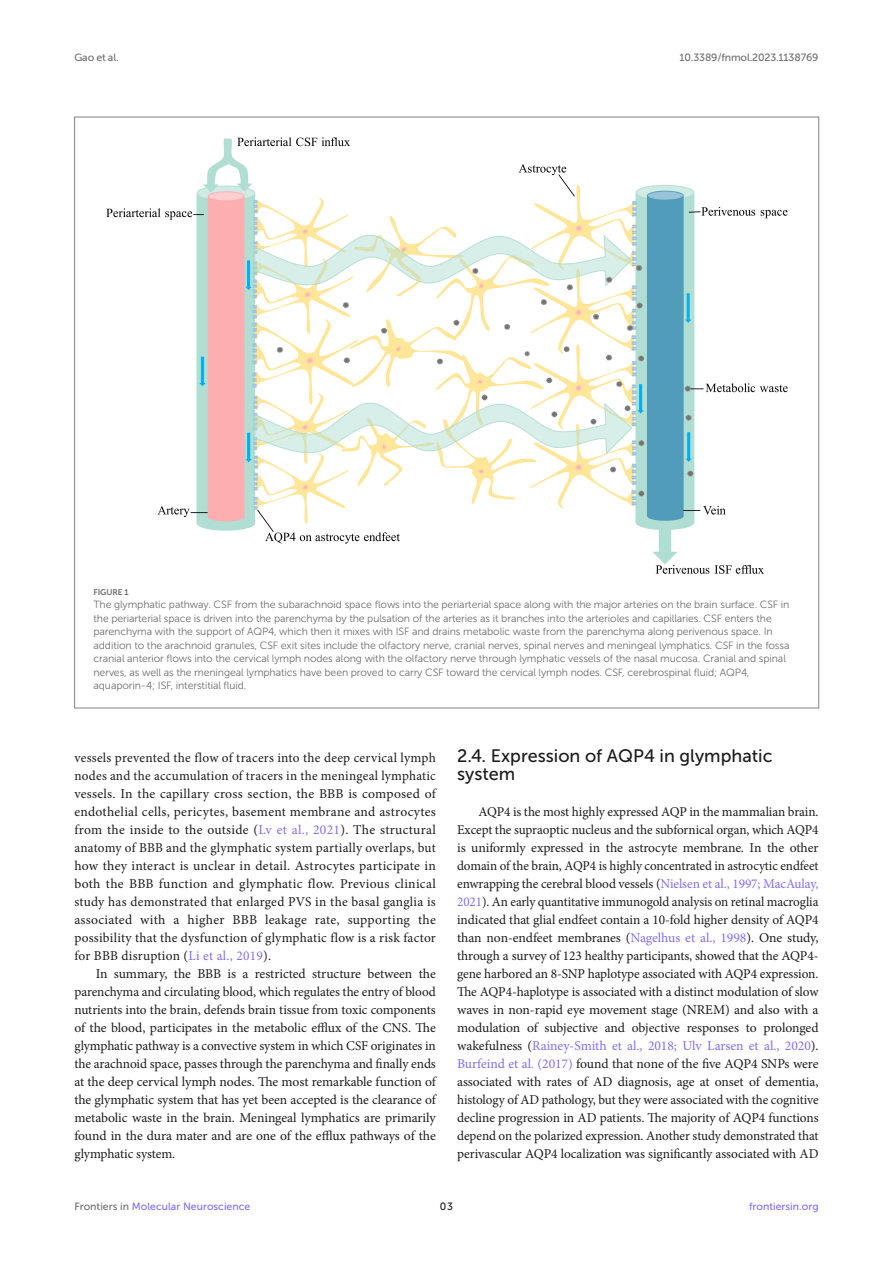
<style>
.page{position:relative;width:893px;height:1263px;background:#fff}
.page>*{position:absolute;margin:0;border:0;box-sizing:border-box;transform-origin:0 0}
.HEAD_2{font:18px/18px "Museo Sans 500";color:#1b1c1b}
.TEXT_FLUSH{font:13.5px/18px "Minion Pro";letter-spacing:.005em;color:#1b1c1b;text-align:justify}
.TEXT{font:13.5px/18px "Minion Pro";letter-spacing:-.01em;color:#1b1c1b;text-align:justify}
.FIG_LEG{font:10.5px/13.5px "Museo Sans 300";letter-spacing:-.01em;color:#706f70}
.t1{font:10.5px "Museo Sans 500";color:#856df0}
.t2{font:10.5px "Museo Sans 500";letter-spacing:-.015em;color:#706f70}
.t3{font:10.5px "Museo Sans 500";color:#1b1c1b}
.FIG_HD{font:8.25px "Museo Sans 700";letter-spacing:-.01em;color:#706f70}
.s1{color:#856df0}
.s2{color:#706f70}
</style>
<div class="page">
<img style="left:106px;top:137px;width:682px;height:437px">
<p class="t2" style="left:74px;top:51px;width:46px">Gao et al.</p>
<p class="t2" style="left:680px;top:51px;width:140px">10.3389/fnmol.2023.1138769</p>
<p class="FIG_HD" style="left:94px;top:587px;width:37px">FIGURE 1</p>
<p class="FIG_LEG" style="left:94px;top:598px;width:697px">The glymphatic pathway. CSF from the subarachnoid space flows into the periarterial space along with the major arteries on the brain surface. CSF in the periarterial space is driven into the parenchyma by the pulsation of the arteries as it branches into the arterioles and capillaries. CSF enters the parenchyma with the support of AQP4, which then it mixes with ISF and drains metabolic waste from the parenchyma along perivenous space. In addition to the arachnoid granules, CSF exit sites include the olfactory nerve, cranial nerves, spinal nerves and meningeal lymphatics. CSF in the fossa cranial anterior flows into the cervical lymph nodes along with the olfactory nerve through lymphatic vessels of the nasal mucosa. Cranial and spinal nerves, as well as the meningeal lymphatics have been proved to carry CSF toward the cervical lymph nodes. CSF, cerebrospinal fluid; AQP4, aquaporin-4; ISF, interstitial fluid.</p>
<p class="TEXT_FLUSH" style="left:74px;top:749px;width:363px">vessels prevented the flow of tracers into the deep cervical lymph nodes and the accumulation of tracers in the meningeal lymphatic vessels. In the capillary cross section, the BBB is composed of endothelial cells, pericytes, basement membrane and astrocytes from the inside to the outside (<span class="s1">Lv et al., 2021</span>). The structural anatomy of BBB and the glymphatic system partially overlaps, but how they interact is unclear in detail. Astrocytes participate in both the BBB function and glymphatic flow. Previous clinical study has demonstrated that enlarged PVS in the basal ganglia is associated with a higher BBB leakage rate, supporting the possibility that the dysfunction of glymphatic flow is a risk factor for BBB disruption (<span class="s1">Li et al., 2019</span>).</p>
<p class="TEXT" style="left:74px;top:965px;width:363px;text-indent:21px">In summary, the BBB is a restricted structure between the parenchyma and circulating blood, which regulates the entry of blood nutrients into the brain, defends brain tissue from toxic components of the blood, participates in the metabolic efflux of the CNS. The glymphatic pathway is a convective system in which CSF originates in the arachnoid space, passes through the parenchyma and finally ends at the deep cervical lymph nodes. The most remarkable function of the glymphatic system that has yet been accepted is the clearance of metabolic waste in the brain. Meningeal lymphatics are primarily found in the dura mater and are one of the efflux pathways of the glymphatic system.</p>
<p class="HEAD_2" style="left:457px;top:747px;width:317px">2.4. Expression of AQP4 in glymphatic system</p>
<p class="TEXT_FLUSH" style="left:457px;top:803px;width:363px;text-indent:21px">AQP4 is the most highly expressed AQP in the mammalian brain.<br>Except the supraoptic nucleus and the subfornical organ, which AQP4 is uniformly expressed in the astrocyte membrane. In the other domain of the brain, AQP4 is highly concentrated in astrocytic endfeet enwrapping the cerebral blood vessels (<span class="s1">Nielsen et al., 1997; MacAulay, 2021</span>). An early quantitative immunogold analysis on retinal macroglia indicated that glial endfeet contain a 10-fold higher density of AQP4 than non-endfeet membranes (<span class="s1">Nagelhus et al., 1998</span>). One study, through a survey of 123 healthy participants, showed that the AQP4- gene harbored an 8-SNP haplotype associated with AQP4 expression.<br>The AQP4-haplotype is associated with a distinct modulation of slow waves in non-rapid eye movement stage (NREM) and also with a modulation of subjective and objective responses to prolonged wakefulness (<span class="s1">Rainey-Smith et al., 2018; Ulv Larsen et al., 2020</span>).<br><span class="s1">Burfeind et al. (2017)</span> found that none of the five AQP4 SNPs were associated with rates of AD diagnosis, age at onset of dementia, histology of AD pathology, but they were associated with the cognitive decline progression in AD patients. The majority of AQP4 functions depend on the polarized expression. Another study demonstrated that perivascular AQP4 localization was significantly associated with AD</p>
<p class="t1" style="left:74px;top:1200px;width:177px"><span class="s2">Frontiers in</span> Molecular Neuroscience</p>
<p class="t3" style="left:440px;top:1200px;width:15px">03</p>
<p class="t1" style="left:749px;top:1200px;width:71px">frontiersin.org</p>
</div>
